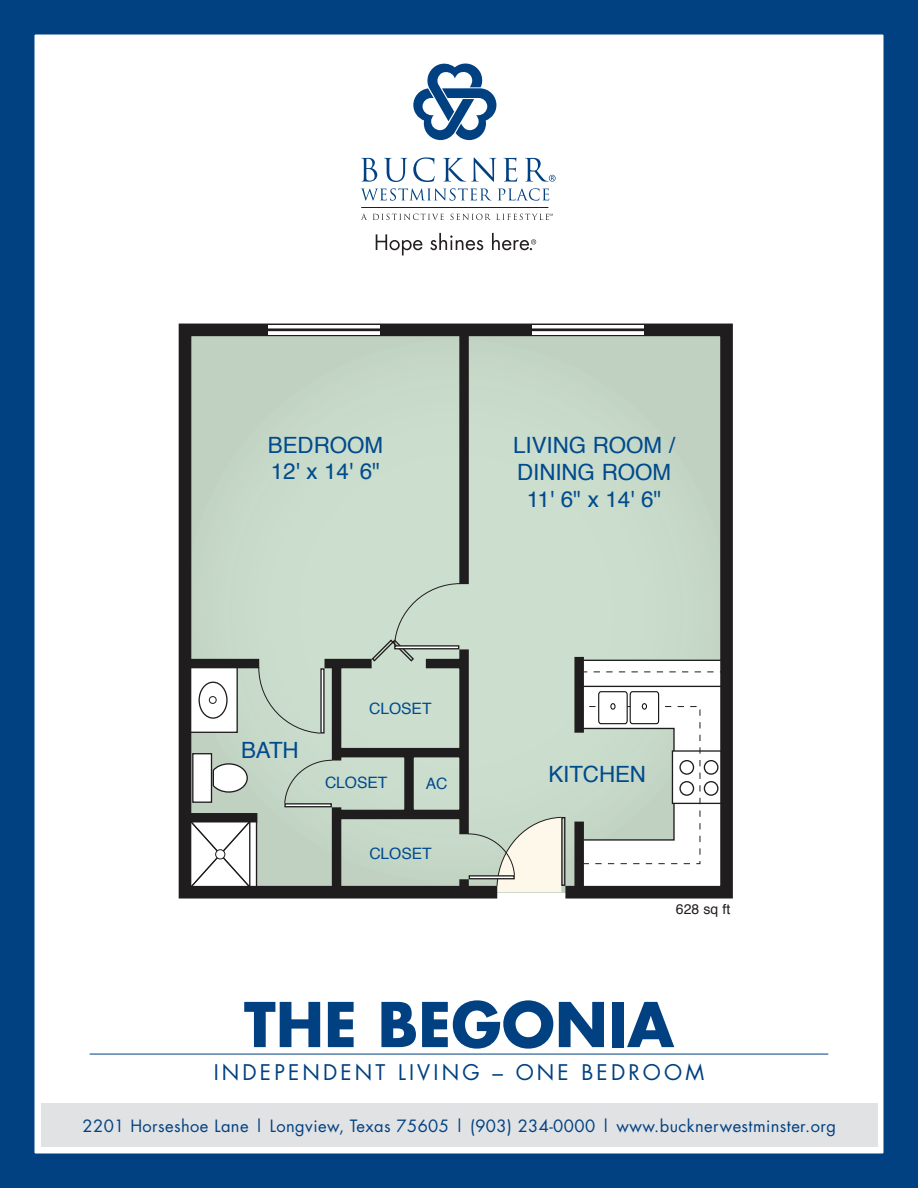
<style>
.page{position:relative;width:918px;height:1188px;background:#014181}
.page>*{position:absolute;margin:0;border:0;box-sizing:border-box;transform-origin:0 0}
.t1{font:700 60px "Futura";color:#014181}
.t2{font:22.35px/26.8px "Helvetica";letter-spacing:-.005em;color:#004a8d;text-align:center}
.t3{font:21px "Futura";letter-spacing:.15em;color:#014181}
.t4{font:16.5px "Futura";letter-spacing:.025em;color:#014181}
.t5{font:15.75px "Helvetica";letter-spacing:-.005em;color:#004a8d}
.t6{font:13.95px "Helvetica";color:#201d1e}
</style>
<div class="page">
<div style="left:34px;top:34px;width:850px;height:1120px;background:#fff"></div>
<svg style="left:179px;top:324px;width:554px;height:575px;background:#b5c3b5"></svg>
<svg style="left:533px;top:325px;width:111px;height:10px"></svg>
<hr style="left:531px;top:328px;width:114px;height:3px;background:#201d1e">
<svg style="left:268px;top:325px;width:112px;height:10px"></svg>
<hr style="left:267px;top:328px;width:114px;height:3px;background:#201d1e">
<svg style="left:576px;top:691px;width:151px;height:173px;background:#cdd4cd"></svg>
<hr style="left:90px;top:1054px;width:738px;height:1px;background:#014181">
<div style="left:41px;top:1104px;width:837px;height:43px;background:#e1e2e4"></div>
<svg style="left:413px;top:64px;width:83px;height:76px"></svg>
<svg style="left:361px;top:157px;width:195px;height:25px;background:#cedbe7"></svg>
<hr style="left:361px;top:207px;width:187px;height:1px;background:#231f20">
<svg style="left:376px;top:234px;width:47px;height:21px"></svg>
<svg style="left:430px;top:233px;width:53px;height:17px"></svg>
<svg style="left:361px;top:188px;width:131px;height:13px;background:#cddae6"></svg>
<svg style="left:498px;top:188px;width:51px;height:13px"></svg>
<svg style="left:492px;top:233px;width:44px;height:17px"></svg>
<svg style="left:361px;top:214px;width:6px;height:6px"></svg>
<svg style="left:373px;top:214px;width:71px;height:6px"></svg>
<svg style="left:450px;top:214px;width:103px;height:6px"></svg>
<h2 class="t2" style="left:268px;top:432px;width:117px;text-align:left">BEDROOM<br>12' x 14' 6"</h2>
<h2 class="t2" style="left:513px;top:433px;width:163px">LIVING ROOM /<br>DINING ROOM<br>11' 6" x 14' 6"</h2>
<h2 class="t2" style="left:241px;top:737px;width:59px">BATH</h2>
<p class="t5" style="left:369px;top:696px;width:64px">CLOSET</p>
<p class="t5" style="left:325px;top:771px;width:64px">CLOSET</p>
<p class="t5" style="left:426px;top:772px;width:23px">AC</p>
<p class="t5" style="left:369px;top:841px;width:64px">CLOSET</p>
<h2 class="t2" style="left:548px;top:762px;width:99px">KITCHEN</h2>
<p class="t6" style="left:676px;top:899px;width:56px">628 sq ft</p>
<h1 class="t1" style="left:244px;top:983px;width:432px">THE BEGONIA</h1>
<p class="t3" style="left:214px;top:1058px;width:492px">INDEPENDENT LIVING – ONE BEDROOM</p>
<p class="t4" style="left:83px;top:1114px;width:755px">2201 Horseshoe Lane | Longview, Texas 75605 | (903) 234-0000 | www.bucknerwestminster.org</p>
</div>
